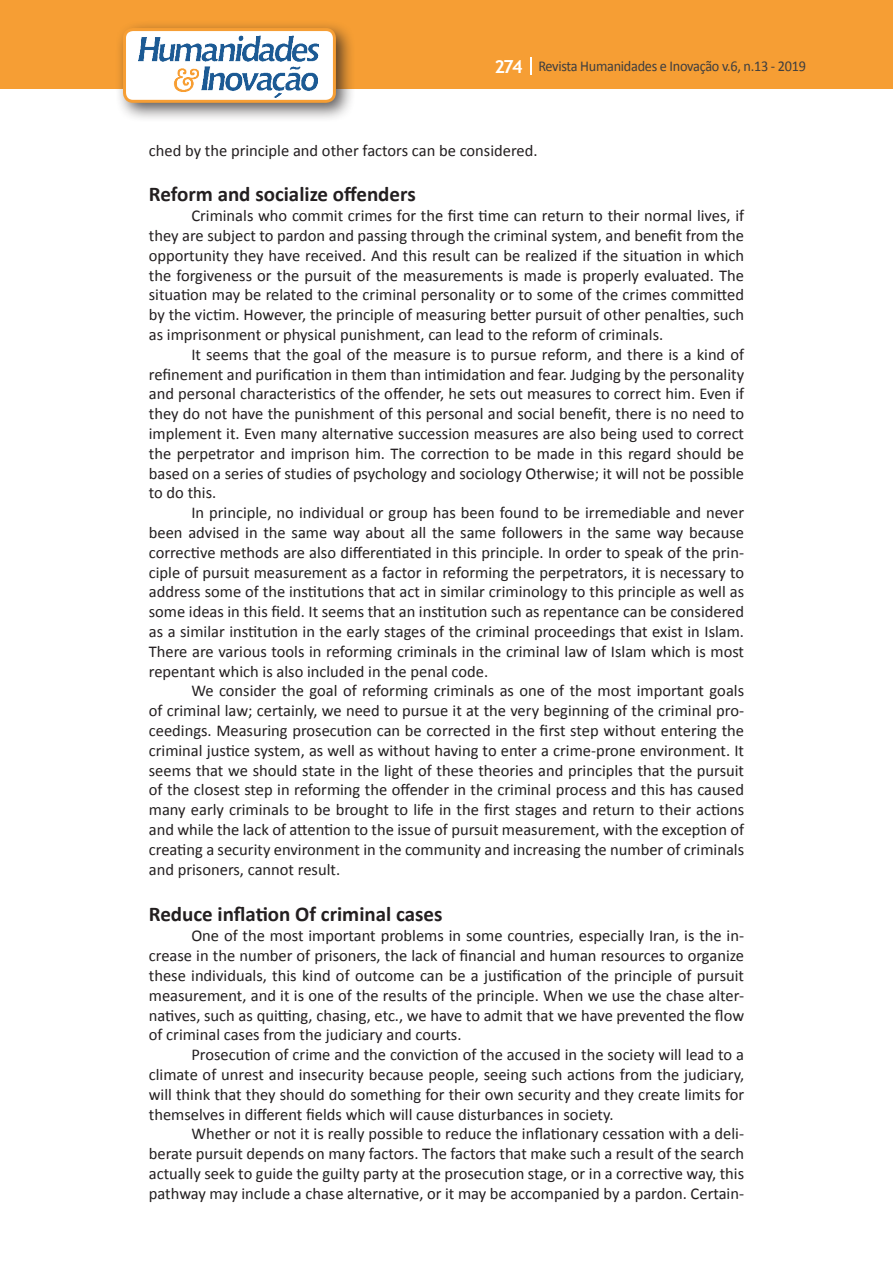
<style>
.page{position:relative;width:893px;height:1263px;background:#fff}
.page>*{position:absolute;margin:0;border:0;box-sizing:border-box;transform-origin:0 0}
.Titulo_2{font:700 21px "Calibri";color:#231f20}
.Texto{font:16.5px/19.8px "Calibri";color:#231f20;text-align:justify}
.t1{font:15px "Calibri";letter-spacing:-.02em;color:#3e3e3f;scale:.95 1}
.s1{font-family:"Trebuchet MS";font-weight:700;font-size:18px;color:#fff}
</style>
<div class="page">
<div style="left:0;top:0;width:893px;height:88px;background:#f69e34"></div>
<svg style="left:530px;top:57px;width:2px;height:18px"></svg>
<div style="left:115px;top:20px;width:241px;height:103px;background:#231f20;opacity:.75"></div>
<div style="left:125px;top:30px;width:209px;height:71px;background:#fff;border-radius:9px"></div>
<img style="left:138px;top:35px;width:181px;height:62px">
<div style="left:123px;top:28px;width:213px;height:75px;border:3px solid #f69e34;border-radius:9px"></div>
<p class="t1" style="left:495px;top:57px;width:329px"><span class="s1">274</span> Revista Humanidades e Inovação v.6, n.13 - 2019</p>
<p class="Texto" style="left:149px;top:141px;width:390px">ched by the principle and other factors can be considered.</p>
<p class="Titulo_2" style="left:149px;top:181px;width:268px">Reform and socialize offenders</p>
<p class="Texto" style="left:149px;top:206px;width:597px;text-indent:43px">Criminals who commit crimes for the first time can return to their normal lives, if they are subject to pardon and passing through the criminal system, and benefit from the opportunity they have received. And this result can be realized if the situation in which the forgiveness or the pursuit of the measurements is made is properly evaluated. The situation may be related to the criminal personality or to some of the crimes committed by the victim. However, the principle of measuring better pursuit of other penalties, such as imprisonment or physical punishment, can lead to the reform of criminals.</p>
<p class="Texto" style="left:149px;top:344px;width:597px;text-indent:43px">It seems that the goal of the measure is to pursue reform, and there is a kind of refinement and purification in them than intimidation and fear. Judging by the personality and personal characteristics of the offender, he sets out measures to correct him. Even if they do not have the punishment of this personal and social benefit, there is no need to implement it. Even many alternative succession measures are also being used to correct the perpetrator and imprison him. The correction to be made in this regard should be based on a series of studies of psychology and sociology Otherwise; it will not be possible to do this.</p>
<p class="Texto" style="left:149px;top:503px;width:597px;text-indent:43px">In principle, no individual or group has been found to be irremediable and never been advised in the same way about all the same followers in the same way because corrective methods are also differentiated in this principle. In order to speak of the prin&shy;ciple of pursuit measurement as a factor in reforming the perpetrators, it is necessary to address some of the institutions that act in similar criminology to this principle as well as some ideas in this field. It seems that an institution such as repentance can be considered as a similar institution in the early stages of the criminal proceedings that exist in Islam.<br>There are various tools in reforming criminals in the criminal law of Islam which is most repentant which is also included in the penal code.</p>
<p class="Texto" style="left:149px;top:681px;width:597px;text-indent:43px">We consider the goal of reforming criminals as one of the most important goals of criminal law; certainly, we need to pursue it at the very beginning of the criminal pro&shy;ceedings. Measuring prosecution can be corrected in the first step without entering the criminal justice system, as well as without having to enter a crime-prone environment. It seems that we should state in the light of these theories and principles that the pursuit of the closest step in reforming the offender in the criminal process and this has caused many early criminals to be brought to life in the first stages and return to their actions and while the lack of attention to the issue of pursuit measurement, with the exception of creating a security environment in the community and increasing the number of criminals and prisoners, cannot result.</p>
<p class="Titulo_2" style="left:149px;top:901px;width:295px">Reduce inflation Of criminal cases</p>
<p class="Texto" style="left:149px;top:926px;width:597px;text-indent:43px">One of the most important problems in some countries, especially Iran, is the in&shy;crease in the number of prisoners, the lack of financial and human resources to organize these individuals, this kind of outcome can be a justification of the principle of pursuit measurement, and it is one of the results of the principle. When we use the chase alter&shy;natives, such as quitting, chasing, etc., we have to admit that we have prevented the flow of criminal cases from the judiciary and courts.</p>
<p class="Texto" style="left:149px;top:1045px;width:597px;text-indent:43px">Prosecution of crime and the conviction of the accused in the society will lead to a climate of unrest and insecurity because people, seeing such actions from the judiciary, will think that they should do something for their own security and they create limits for themselves in different fields which will cause disturbances in society.</p>
<p class="Texto" style="left:149px;top:1124px;width:597px;text-indent:43px">Whether or not it is really possible to reduce the inflationary cessation with a deli&shy;berate pursuit depends on many factors. The factors that make such a result of the search actually seek to guide the guilty party at the prosecution stage, or in a corrective way, this pathway may include a chase alternative, or it may be accompanied by a pardon. Certain-</p>
</div>
